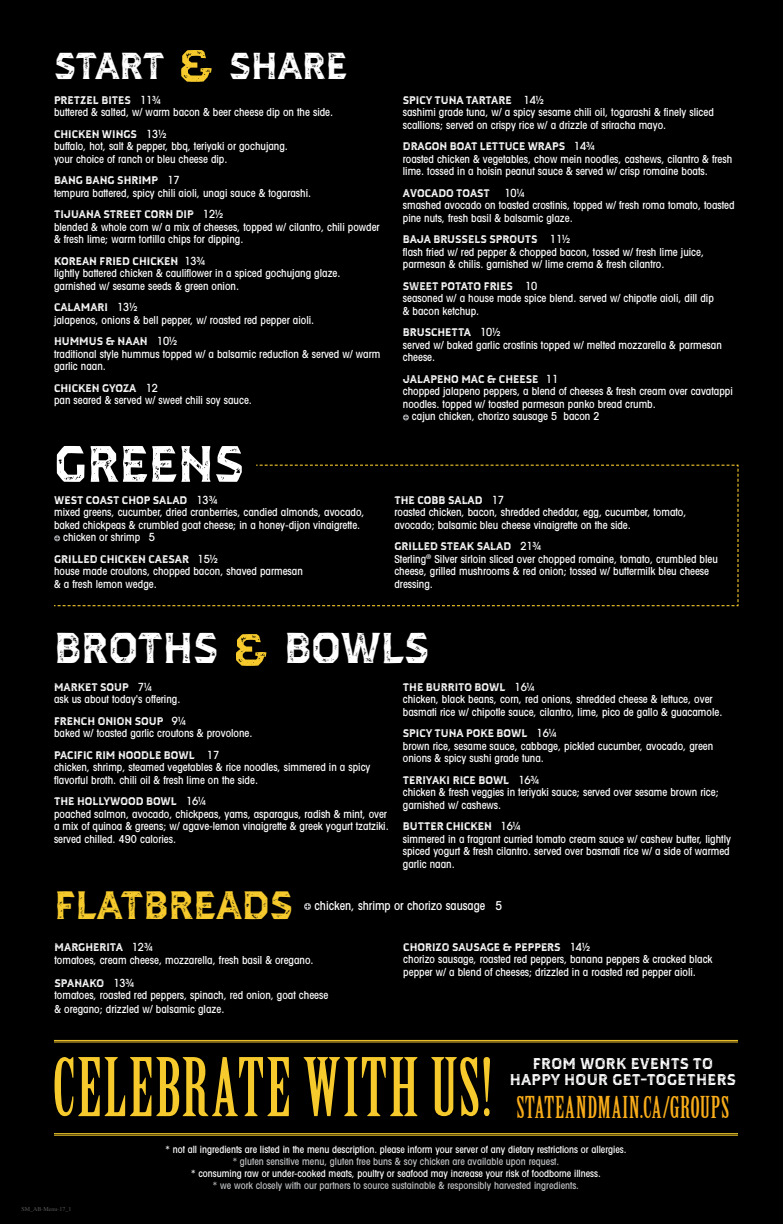
<style>
.page{position:relative;width:783px;height:1224px;background:#000}
.page>*{position:absolute;margin:0;border:0;box-sizing:border-box;transform-origin:0 0}
.t1{font:51px "Dever Ser Pri Bol";color:#fff}
.t2{font:43px "Dever Ser Pri Bol";color:#fff}
.t3{font:39.5px "Dever Ser Pri Bol";color:#f6ca2c}
.t4{font:37.4px "Dever Ser Pri Bol";color:#fff}
.t5{font:29.5px "Birch Std";letter-spacing:.02em;color:#f8ac1a}
.t6{font:15.6px/16.6px "Dever Ser Pri Bol";letter-spacing:.02em;color:#fff;text-align:center}
.t7{font:500 condensed 12.2px "Avant Garde";color:#fff}
.t8{font:500 condensed 11px/12.5px "Avant Garde";color:#fff}
.t9{font:11px "Dever Ser Pri Bol";color:#fff}
.t10{font:500 11px "Avant Garde";color:#fff}
.t11{font:500 condensed 10px "Avant Garde";color:#fff}
.t12{font:500 condensed 10px "Avant Garde";color:#c0c2c4}
.t13{font:6px "Times";color:#58595b}
.s1{font-family:"Avant Garde";font-weight:500}
.s2{font-stretch:normal}
</style>
<div class="page">
<svg style="left:54px;top:464px;width:685px;height:143px"></svg>
<svg style="left:236px;top:634px;width:30px;height:32px"></svg>
<svg style="left:304px;top:903px;width:7px;height:7px"></svg>
<svg style="left:55px;top:1057px;width:435px;height:59px"></svg>
<hr style="left:54px;top:1040px;width:684px;height:1px;background:#f6ca2c">
<hr style="left:54px;top:1042px;width:684px;height:1px;background:#f6ca2c">
<hr style="left:54px;top:1133px;width:684px;height:1px;background:#f6ca2c">
<hr style="left:54px;top:1135px;width:684px;height:1px;background:#f6ca2c">
<svg style="left:403px;top:414px;width:6px;height:6px"></svg>
<svg style="left:181px;top:50px;width:31px;height:32px"></svg>
<h3 class="t4" style="left:54px;top:40px;width:112px">START</h3>
<h3 class="t4" style="left:229px;top:40px;width:120px">SHARE</h3>
<p class="t9" style="left:54px;top:92px;width:108px">PRETZEL BITES <span class="s1">11¾</span></p>
<p class="t8" style="left:54px;top:106px;width:281px">buttered &amp; salted, w/ warm bacon &amp; beer cheese dip on the side.</p>
<p class="t9" style="left:54px;top:126px;width:114px">CHICKEN WINGS <span class="s1">13½</span></p>
<p class="t8" style="left:54px;top:140px;width:236px">buffalo, hot, salt &amp; pepper, bbq, teriyaki or gochujang. your choice of ranch or bleu cheese dip.</p>
<p class="t9" style="left:54px;top:173px;width:127px">BANG BANG SHRIMP <span class="s1">17</span></p>
<p class="t8" style="left:54px;top:187px;width:259px">tempura battered, spicy chili aioli, unagi sauce &amp; togarashi.</p>
<p class="t9" style="left:54px;top:207px;width:170px">TIJUANA STREET CORN DIP <span class="s1">12½</span></p>
<p class="t8" style="left:54px;top:221px;width:327px">blended &amp; whole corn w/ a mix of cheeses, topped w/ cilantro, chili powder &amp; fresh lime; warm tortilla chips for dipping.</p>
<p class="t9" style="left:54px;top:253px;width:153px">KOREAN FRIED CHICKEN <span class="s1">13¾</span></p>
<p class="t8" style="left:54px;top:267px;width:288px">lightly battered chicken &amp; cauliflower in a spiced gochujang glaze. garnished w/ sesame seeds &amp; green onion.</p>
<p class="t9" style="left:54px;top:300px;width:85px">CALAMARI <span class="s1">13½</span></p>
<p class="t8" style="left:54px;top:314px;width:262px">jalapenos, onions &amp; bell pepper, w/ roasted red pepper aioli.</p>
<p class="t9" style="left:54px;top:334px;width:124px">HUMMUS &amp; NAAN <span class="s1">10½</span></p>
<p class="t8" style="left:54px;top:348px;width:328px">traditional style hummus topped w/ a balsamic reduction &amp; served w/ warm garlic naan.</p>
<p class="t9" style="left:54px;top:380px;width:105px">CHICKEN GYOZA <span class="s1">12</span></p>
<p class="t8" style="left:54px;top:394px;width:199px">pan seared &amp; served w/ sweet chili soy sauce.</p>
<h1 class="t1" style="left:54px;top:428px;width:191px">GREENS</h1>
<p class="t9" style="left:54px;top:492px;width:165px">WEST COAST CHOP SALAD <span class="s1">13¾</span></p>
<p class="t8" style="left:54px;top:506px;width:312px">mixed greens, cucumber, dried cranberries, candied almonds, avocado,</p>
<p class="t8" style="left:54px;top:518px;width:308px">baked chickpeas &amp; crumbled goat cheese; in a honey-dijon vinaigrette.</p>
<p class="t8" style="left:63px;top:531px;width:93px">chicken or shrimp <span class="s2">5</span></p>
<p class="t9" style="left:54px;top:551px;width:165px">GRILLED CHICKEN CAESAR <span class="s1">15½</span></p>
<p class="t8" style="left:54px;top:565px;width:250px">house made croutons, chopped bacon, shaved parmesan &amp; a fresh lemon wedge.</p>
<p class="t9" style="left:403px;top:92px;width:142px">SPICY TUNA TARTARE <span class="s1">14½</span></p>
<p class="t8" style="left:403px;top:106px;width:313px">sashimi grade tuna, w/ a spicy sesame chili oil, togarashi &amp; finely sliced scallions; served on crispy rice w/ a drizzle of sriracha mayo.</p>
<p class="t9" style="left:403px;top:139px;width:193px">DRAGON BOAT LETTUCE WRAPS <span class="s1">14¾</span></p>
<p class="t8" style="left:403px;top:153px;width:331px">roasted chicken &amp; vegetables, chow mein noodles, cashews, cilantro &amp; fresh lime. tossed in a hoisin peanut sauce &amp; served w/ crisp romaine boats.</p>
<p class="t9" style="left:403px;top:185px;width:89px">AVOCADO TOAST</p>
<p class="t10" style="left:504px;top:186px;width:21px">10¼</p>
<p class="t8" style="left:403px;top:199px;width:333px">smashed avocado on toasted crostinis, topped w/ fresh roma tomato, toasted pine nuts, fresh basil &amp; balsamic glaze.</p>
<p class="t9" style="left:403px;top:232px;width:169px">BAJA BRUSSELS SPROUTS <span class="s1">11½</span></p>
<p class="t8" style="left:403px;top:246px;width:303px">flash fried w/ red pepper &amp; chopped bacon, tossed w/ fresh lime juice, parmesan &amp; chilis. garnished w/ lime crema &amp; fresh cilantro.</p>
<p class="t9" style="left:403px;top:278px;width:136px">SWEET POTATO FRIES <span class="s1">10</span></p>
<p class="t8" style="left:403px;top:292px;width:313px">seasoned w/ a house made spice blend. served w/ chipotle aioli, dill dip &amp; bacon ketchup.</p>
<p class="t9" style="left:403px;top:325px;width:99px">BRUSCHETTA <span class="s1">10½</span></p>
<p class="t8" style="left:403px;top:339px;width:320px">served w/ baked garlic crostinis topped w/ melted mozzarella &amp; parmesan cheese.</p>
<p class="t9" style="left:403px;top:371px;width:157px">JALAPENO MAC &amp; CHEESE <span class="s1">11</span></p>
<p class="t8" style="left:403px;top:385px;width:331px">chopped jalapeno peppers, a blend of cheeses &amp; fresh cream over cavatappi</p>
<p class="t8" style="left:403px;top:398px;width:254px">noodles. topped w/ toasted parmesan panko bread crumb.</p>
<p class="t8" style="left:412px;top:410px;width:189px">cajun chicken, chorizo sausage 5 bacon 2</p>
<p class="t9" style="left:394px;top:492px;width:111px">THE COBB SALAD <span class="s1">17</span></p>
<p class="t8" style="left:394px;top:506px;width:294px">roasted chicken, bacon, shredded cheddar, egg, cucumber, tomato, avocado; balsamic bleu cheese vinaigrette on the side.</p>
<p class="t9" style="left:394px;top:539px;width:148px">GRILLED STEAK SALAD <span class="s1">21¾</span></p>
<p class="t8" style="left:394px;top:552px;width:325px">Sterling<sup>®</sup> Silver sirloin sliced over chopped romaine, tomato, crumbled bleu cheese, grilled mushrooms &amp; red onion; tossed w/ buttermilk bleu cheese dressing.</p>
<h2 class="t2" style="left:54px;top:618px;width:166px">BROTHS</h2>
<h2 class="t2" style="left:284px;top:618px;width:147px">BOWLS</h2>
<p class="t9" style="left:54px;top:679px;width:99px">MARKET SOUP <span class="s1">7¼</span></p>
<p class="t8" style="left:54px;top:693px;width:128px">ask us about today's offering.</p>
<p class="t9" style="left:54px;top:713px;width:133px">FRENCH ONION SOUP <span class="s1">9¼</span></p>
<p class="t8" style="left:54px;top:727px;width:200px">baked w/ toasted garlic croutons &amp; provolone.</p>
<p class="t9" style="left:54px;top:747px;width:167px">PACIFIC RIM NOODLE BOWL <span class="s1">17</span></p>
<p class="t8" style="left:54px;top:761px;width:318px">chicken, shrimp, steamed vegetables &amp; rice noodles, simmered in a spicy flavorful broth. chili oil &amp; fresh lime on the side.</p>
<p class="t9" style="left:54px;top:794px;width:153px">THE HOLLYWOOD BOWL <span class="s1">16¼</span></p>
<p class="t8" style="left:54px;top:807px;width:336px">poached salmon, avocado, chickpeas, yams, asparagus, radish &amp; mint, over a mix of quinoa &amp; greens; w/ agave-lemon vinaigrette &amp; greek yogurt tzatziki. served chilled. 490 calories.</p>
<p class="t9" style="left:403px;top:679px;width:133px">THE BURRITO BOWL <span class="s1">16¼</span></p>
<p class="t8" style="left:403px;top:693px;width:321px">chicken, black beans, corn, red onions, shredded cheese &amp; lettuce, over basmati rice w/ chipotle sauce, cilantro, lime, pico de gallo &amp; guacamole.</p>
<p class="t9" style="left:403px;top:726px;width:155px">SPICY TUNA POKE BOWL <span class="s1">16¼</span></p>
<p class="t8" style="left:403px;top:739px;width:312px">brown rice, sesame sauce, cabbage, pickled cucumber, avocado, green onions &amp; spicy sushi grade tuna.</p>
<p class="t9" style="left:403px;top:772px;width:138px">TERIYAKI RICE BOWL <span class="s1">16¾</span></p>
<p class="t8" style="left:403px;top:786px;width:317px">chicken &amp; fresh veggies in teriyaki sauce; served over sesame brown rice; garnished w/ cashews.</p>
<p class="t9" style="left:403px;top:819px;width:119px">BUTTER CHICKEN <span class="s1">16¼</span></p>
<p class="t8" style="left:403px;top:832px;width:330px;text-align:justify">simmered in a fragrant curried tomato cream sauce w/ cashew butter, lightly spiced yogurt &amp; fresh cilantro. served over basmati rice w/ a side of warmed garlic naan.</p>
<h3 class="t3" style="left:55px;top:878px;width:240px">FLATBREADS</h3>
<p class="t9" style="left:55px;top:939px;width:100px">MARGHERITA <span class="s1">12¾</span></p>
<p class="t8" style="left:55px;top:954px;width:261px">tomatoes, cream cheese, mozzarella, fresh basil &amp; oregano.</p>
<p class="t9" style="left:55px;top:975px;width:81px">SPANAKO <span class="s1">13¾</span></p>
<p class="t8" style="left:55px;top:988px;width:275px;line-height:13.5px">tomatoes, roasted red peppers, spinach, red onion, goat cheese &amp; oregano; drizzled w/ balsamic glaze.</p>
<p class="t7" style="left:315px;top:898px;width:189px">chicken, shrimp or chorizo sausage 5</p>
<p class="t9" style="left:403px;top:939px;width:188px">CHORIZO SAUSAGE &amp; PEPPERS <span class="s1">14½</span></p>
<p class="t8" style="left:403px;top:953px;width:311px">chorizo sausage, roasted red peppers, banana peppers &amp; cracked black pepper w/ a blend of cheeses; drizzled in a roasted red pepper aioli.</p>
<p class="t13" style="left:22px;top:1203px;width:51px">SM_AB-Menu-17_1</p>
<h3 class="t6" style="left:510px;top:1056px;width:228px">FROM WORK EVENTS TO<br>HAPPY HOUR GET-TOGETHERS</h3>
<h3 class="t5" style="left:516px;top:1090px;width:214px">STATEANDMAIN.CA/GROUPS</h3>
<p class="t11" style="left:165px;top:1143px;width:463px">* not all ingredients are listed in the menu description. please inform your server of any dietary restrictions or allergies.</p>
<p class="t12" style="left:233px;top:1155px;width:328px">* gluten sensitive menu, gluten free buns &amp; soy chicken are available upon request.</p>
<p class="t11" style="left:191px;top:1167px;width:411px">* consuming raw or under-cooked meats, poultry or seafood may increase your risk of foodborne illness.</p>
<p class="t12" style="left:213px;top:1179px;width:368px">* we work closely with our partners to source sustainable &amp; responsibly harvested ingredients.</p>
</div>
